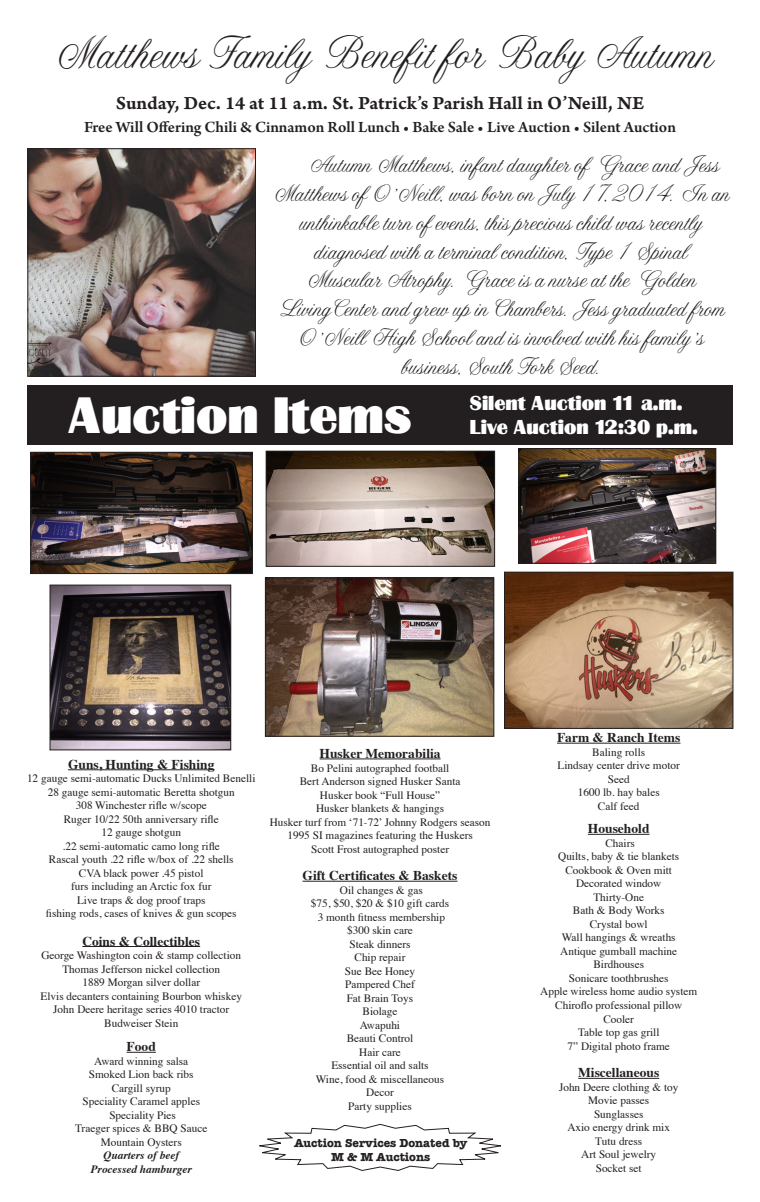
<style>
.page{position:relative;width:760px;height:1202px;background:#fff}
.page>*{position:absolute;margin:0;border:0;box-sizing:border-box;transform-origin:0 0}
.t1{font:49.5px "Bastion";color:#fff}
.t2{font:46.5px "Altast Greeting";color:#231f20}
.t3{font:24px/28.8px "Altast Greeting";color:#231f20;text-align:center}
.t4{font:19.5px "Arno Pro Smbd Caption";letter-spacing:-.005em;color:#231f20}
.t5{font:19.5px "Bastion";color:#fff}
.t6{font:600 16.5px "Arno Pro";color:#231f20}
.t7{font:700 13.5px "Times";color:#231f20}
.t8{font:700 12px "American Typewriter";color:#231f20}
.t9{font:11.25px "Times";color:#231f20}
.t10{font:italic 700 11.25px "Times";color:#231f20}
</style>
<div class="page">
<svg style="left:259px;top:1123px;width:242px;height:48px"></svg>
<div style="left:27px;top:385px;width:705px;height:59px;background:#231f20"></div>
<hr style="left:68px;top:769px;width:146px;height:1px;background:#231f20">
<hr style="left:319px;top:758px;width:121px;height:1px;background:#231f20">
<hr style="left:557px;top:742px;width:123px;height:1px;background:#231f20">
<hr style="left:82px;top:946px;width:118px;height:1px;background:#231f20">
<hr style="left:302px;top:880px;width:155px;height:1px;background:#231f20">
<svg style="left:127px;top:1051px;width:29px;height:1px"></svg>
<hr style="left:587px;top:834px;width:62px;height:1px;background:#231f20">
<hr style="left:578px;top:1077px;width:81px;height:1px;background:#231f20">
<img style="left:267px;top:579px;width:225px;height:155px">
<div style="left:265px;top:577px;width:229px;height:159px;border:1px solid #231f20"></div>
<img style="left:52px;top:586px;width:177px;height:162px">
<div style="left:50px;top:584px;width:181px;height:166px;border:1px solid #231f20"></div>
<img style="left:32px;top:454px;width:219px;height:118px">
<div style="left:30px;top:452px;width:223px;height:122px;border:1px solid #231f20"></div>
<img style="left:520px;top:450px;width:194px;height:111px">
<div style="left:518px;top:448px;width:198px;height:115px;border:1px solid #231f20"></div>
<img style="left:29px;top:150px;width:225px;height:224px">
<div style="left:27px;top:148px;width:229px;height:228px;border:1px solid #231f20"></div>
<img style="left:268px;top:453px;width:225px;height:111px">
<div style="left:266px;top:451px;width:229px;height:115px;border:1px solid #231f20"></div>
<img style="left:506px;top:574px;width:225px;height:152px">
<div style="left:504px;top:572px;width:229px;height:156px;border:1px solid #231f20"></div>
<svg style="left:468px;top:444px;width:230px;height:1px"></svg>
<p class="t2" style="left:50px;top:28px;width:662px">Matthews Family Benefit for Baby Autumn</p>
<p class="t4" style="left:116px;top:91px;width:529px">Sunday, Dec. 14 at 11 a.m. St. Patrick’s Parish Hall in O’Neill, NE</p>
<p class="t6" style="left:84px;top:117px;width:593px">Free Will Offering Chili &amp; Cinnamon Roll Lunch • Bake Sale • Live Auction • Silent Auction</p>
<p class="t3" style="left:307px;top:152px;width:412px">Autumn Matthews, infant daughter of Grace and Jess</p>
<p class="t3" style="left:270px;top:180px;width:458px">Matthews of O’Neill, was born on July 17, 2014. In an</p>
<p class="t3" style="left:297px;top:209px;width:404px">unthinkable turn of events, this precious child was recently</p>
<p class="t3" style="left:312px;top:238px;width:375px">diagnosed with a terminal condition, Type 1 Spinal</p>
<p class="t3" style="left:304px;top:267px;width:392px">Muscular Atrophy. Grace is a nurse at the Golden</p>
<p class="t3" style="left:275px;top:296px;width:449px">LivingCenter and grew up in Chambers. Jess graduated from<br>O’Neill High School and is involved with his family’s</p>
<p class="t3" style="left:399px;top:353px;width:201px">business, South Fork Seed.</p>
<p class="t1" style="left:68px;top:391px;width:345px">Auction Items</p>
<p class="t5" style="left:470px;top:394px;width:214px">Silent Auction 11 a.m.</p>
<p class="t5" style="left:470px;top:417px;width:229px">Live Auction 12:30 p.m.</p>
<p class="t7" style="left:68px;top:751px;width:148px">Guns, Hunting &amp; Fishing</p>
<p class="t9" style="left:27px;top:768px;width:230px">12 gauge semi-automatic Ducks Unlimited Benelli</p>
<p class="t9" style="left:48px;top:781px;width:188px">28 gauge semi-automatic Beretta shotgun</p>
<p class="t9" style="left:76px;top:795px;width:132px">308 Winchester rifle w/scope</p>
<p class="t9" style="left:64px;top:808px;width:156px">Ruger 10/22 50th anniversary rifle</p>
<p class="t9" style="left:101px;top:822px;width:81px">12 gauge shotgun</p>
<p class="t9" style="left:63px;top:835px;width:159px">.22 semi-automatic camo long rifle</p>
<p class="t9" style="left:49px;top:849px;width:186px">Rascal youth .22 rifle w/box of .22 shells</p>
<p class="t9" style="left:79px;top:862px;width:126px">CVA black power .45 pistol</p>
<p class="t9" style="left:71px;top:876px;width:142px">furs including an Arctic fox fur</p>
<p class="t9" style="left:77px;top:889px;width:130px">Live traps &amp; dog proof traps</p>
<p class="t9" style="left:46px;top:903px;width:192px">fishing rods, cases of knives &amp; gun scopes</p>
<p class="t7" style="left:82px;top:928px;width:119px">Coins &amp; Collectibles</p>
<p class="t9" style="left:41px;top:944px;width:201px">George Washington coin &amp; stamp collection</p>
<p class="t9" style="left:62px;top:958px;width:159px">Thomas Jefferson nickel collection</p>
<p class="t9" style="left:82px;top:971px;width:119px">1889 Morgan silver dollar</p>
<p class="t9" style="left:41px;top:985px;width:203px">Elvis decanters containing Bourbon whiskey</p>
<p class="t9" style="left:53px;top:998px;width:177px">John Deere heritage series 4010 tractor</p>
<p class="t9" style="left:104px;top:1012px;width:76px">Budweiser Stein</p>
<p class="t7" style="left:127px;top:1033px;width:31px">Food</p>
<p class="t9" style="left:94px;top:1050px;width:95px">Award winning salsa</p>
<p class="t9" style="left:89px;top:1064px;width:106px">Smoked Lion back ribs</p>
<p class="t9" style="left:112px;top:1077px;width:60px">Cargill syrup</p>
<p class="t9" style="left:82px;top:1091px;width:119px">Speciality Caramel apples</p>
<p class="t9" style="left:109px;top:1104px;width:68px">Speciality Pies</p>
<p class="t9" style="left:75px;top:1118px;width:134px">Traeger spices &amp; BBQ Sauce</p>
<p class="t9" style="left:101px;top:1131px;width:82px">Mountain Oysters</p>
<p class="t10" style="left:103px;top:1145px;width:77px">Quarters of beef</p>
<p class="t10" style="left:91px;top:1158px;width:102px">Processed hamburger</p>
<p class="t7" style="left:319px;top:740px;width:122px">Husker Memorabilia</p>
<p class="t9" style="left:311px;top:757px;width:140px">Bo Pelini autographed football</p>
<p class="t9" style="left:300px;top:770px;width:162px">Bert Anderson signed Husker Santa</p>
<p class="t9" style="left:320px;top:784px;width:122px">Husker book “Full House”</p>
<p class="t9" style="left:316px;top:797px;width:129px">Husker blankets &amp; hangings</p>
<p class="t9" style="left:270px;top:811px;width:222px">Husker turf from ‘71-72’ Johnny Rodgers season</p>
<p class="t9" style="left:287px;top:824px;width:187px">1995 SI magazines featuring the Huskers</p>
<p class="t9" style="left:311px;top:838px;width:139px">Scott Frost autographed poster</p>
<p class="t7" style="left:302px;top:862px;width:156px">Gift Certificates &amp; Baskets</p>
<p class="t9" style="left:340px;top:879px;width:84px">Oil changes &amp; gas</p>
<p class="t9" style="left:311px;top:893px;width:140px">$75, $50, $20 &amp; $10 gift cards</p>
<p class="t9" style="left:317px;top:906px;width:129px">3 month fitness membership</p>
<p class="t9" style="left:347px;top:920px;width:67px">$300 skin care</p>
<p class="t9" style="left:349px;top:933px;width:62px">Steak dinners</p>
<p class="t9" style="left:354px;top:947px;width:52px">Chip repair</p>
<p class="t9" style="left:345px;top:960px;width:71px">Sue Bee Honey</p>
<p class="t9" style="left:345px;top:974px;width:71px">Pampered Chef</p>
<p class="t9" style="left:346px;top:987px;width:68px">Fat Brain Toys</p>
<p class="t9" style="left:362px;top:1001px;width:36px">Biolage</p>
<p class="t9" style="left:360px;top:1014px;width:42px">Awapuhi</p>
<p class="t9" style="left:346px;top:1028px;width:68px">Beauti Control</p>
<p class="t9" style="left:359px;top:1041px;width:43px">Hair care</p>
<p class="t9" style="left:331px;top:1055px;width:99px">Essential oil and salts</p>
<p class="t9" style="left:316px;top:1068px;width:130px">Wine, food &amp; miscellaneous</p>
<p class="t9" style="left:366px;top:1082px;width:29px">Decor</p>
<p class="t9" style="left:348px;top:1095px;width:65px">Party supplies</p>
<p class="t8" style="left:294px;top:1132px;width:175px">Auction Services Donated by</p>
<p class="t8" style="left:331px;top:1146px;width:101px">M &amp; M Auctions</p>
<p class="t7" style="left:557px;top:724px;width:125px">Farm &amp; Ranch Items</p>
<p class="t9" style="left:592px;top:741px;width:54px">Baling rolls</p>
<p class="t9" style="left:557px;top:755px;width:124px">Lindsay center drive motor</p>
<p class="t9" style="left:607px;top:768px;width:23px">Seed</p>
<p class="t9" style="left:577px;top:782px;width:83px">1600 lb. hay bales</p>
<p class="t9" style="left:597px;top:795px;width:43px">Calf feed</p>
<p class="t7" style="left:587px;top:816px;width:63px">Household</p>
<p class="t9" style="left:605px;top:832px;width:31px">Chairs</p>
<p class="t9" style="left:558px;top:846px;width:122px">Quilts, baby &amp; tie blankets</p>
<p class="t9" style="left:565px;top:859px;width:108px">Cookbook &amp; Oven mitt</p>
<p class="t9" style="left:576px;top:873px;width:87px">Decorated window</p>
<p class="t9" style="left:593px;top:886px;width:52px">Thirty-One</p>
<p class="t9" style="left:572px;top:900px;width:93px">Bath &amp; Body Works</p>
<p class="t9" style="left:589px;top:913px;width:59px">Crystal bowl</p>
<p class="t9" style="left:561px;top:927px;width:115px">Wall hangings &amp; wreaths</p>
<p class="t9" style="left:560px;top:940px;width:118px">Antique gumball machine</p>
<p class="t9" style="left:593px;top:954px;width:52px">Birdhouses</p>
<p class="t9" style="left:568px;top:967px;width:101px">Sonicare toothbrushes</p>
<p class="t9" style="left:540px;top:981px;width:158px">Apple wireless home audio system</p>
<p class="t9" style="left:555px;top:994px;width:128px">Chiroflo professional pillow</p>
<p class="t9" style="left:603px;top:1008px;width:32px">Cooler</p>
<p class="t9" style="left:578px;top:1021px;width:83px">Table top gas grill</p>
<p class="t9" style="left:567px;top:1035px;width:104px">7” Digital photo frame</p>
<p class="t7" style="left:578px;top:1060px;width:82px">Miscellaneous</p>
<p class="t9" style="left:559px;top:1076px;width:121px">John Deere clothing &amp; toy</p>
<p class="t9" style="left:588px;top:1090px;width:62px">Movie passes</p>
<p class="t9" style="left:594px;top:1103px;width:51px">Sunglasses</p>
<p class="t9" style="left:567px;top:1117px;width:104px">Axio energy drink mix</p>
<p class="t9" style="left:595px;top:1130px;width:48px">Tutu dress</p>
<p class="t9" style="left:581px;top:1144px;width:76px">Art Soul jewelry</p>
<p class="t9" style="left:595px;top:1157px;width:47px">Socket set</p>
</div>
